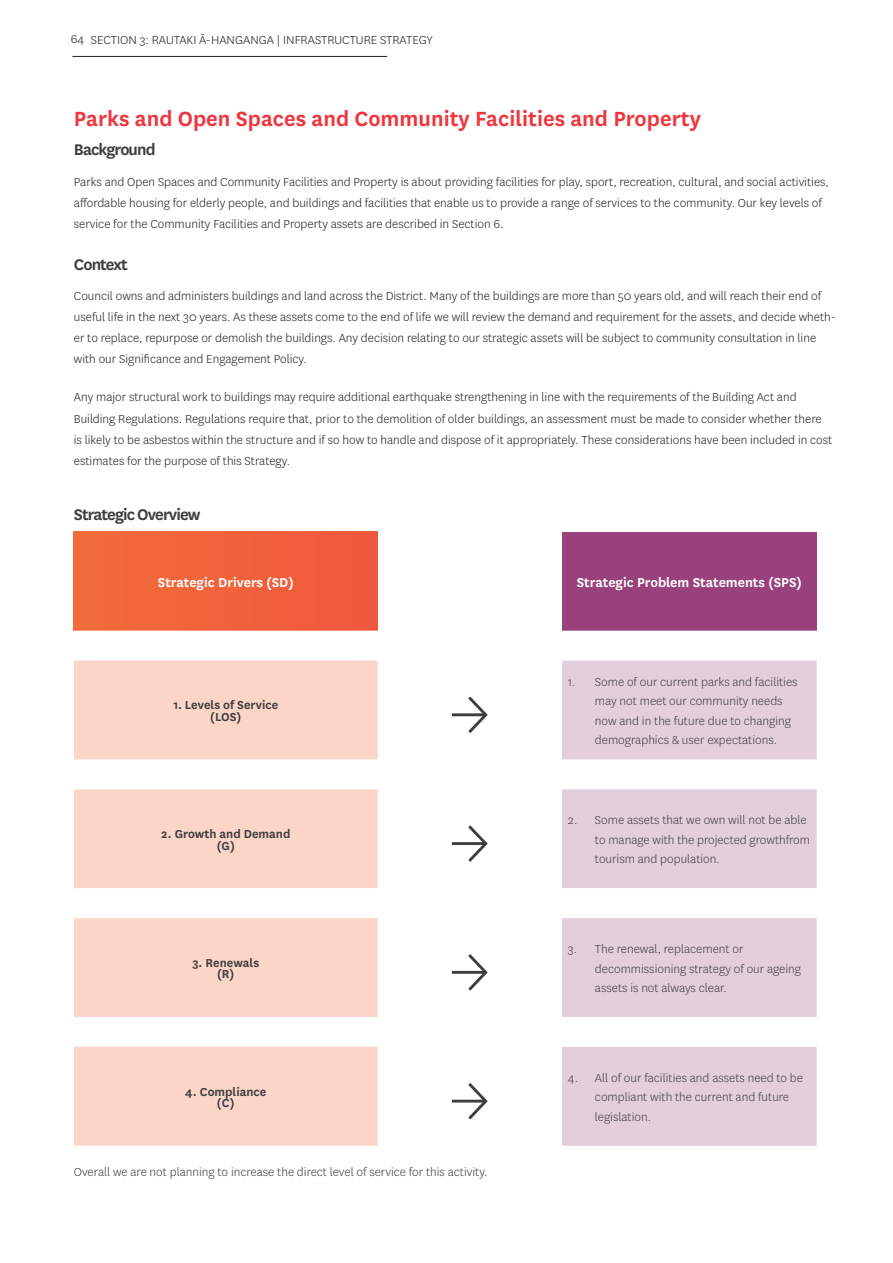
<style>
.page{position:relative;width:893px;height:1263px;background:#fff}
.page>*{position:absolute;margin:0;border:0;box-sizing:border-box;transform-origin:0 0}
.Body_Text{font:300 60px "National";color:#3e3e3f}
.Red_sub_headings{font:600 24px "National";color:#ee363e}
.Heading_6{font:600 18px "National";letter-spacing:-.05em;color:#3e3e3f}
.Red_sub_headings-2{font:600 15px "National";color:#fff}
.Body_Text-2{font:300 13.5px/21px "National";color:#231f20}
.Body_Text-3{font:300 13.5px/19.5px "National";color:#3e3e3f}
.Red_sub_headings-3{font:600 13.5px "National";color:#3e3e3f}
</style>
<div class="page">
<div style="left:74px;top:532px;width:304px;height:99px;background:#f1623b"></div>
<div style="left:562px;top:532px;width:255px;height:99px;background:#99417d"></div>
<svg style="left:74px;top:661px;width:304px;height:485px;fill:#fcd5c9"></svg>
<svg style="left:562px;top:661px;width:255px;height:485px;fill:#e3cfdc"></svg>
<hr style="left:72px;top:56px;width:315px;height:1px;background:#231f20">
<p class="Body_Text-2" style="left:91px;top:29px;width:344px">SECTION 3: RAUTAKI Ā-HANGANGA | INFRASTRUCTURE STRATEGY</p>
<p class="Body_Text-2" style="left:71px;top:28px;width:15px">64</p>
<p class="Red_sub_headings" style="left:74px;top:102px;width:629px">Parks and Open Spaces and Community Facilities and Property</p>
<p class="Heading_6" style="left:74px;top:137px;width:83px">Background</p>
<p class="Body_Text-2" style="left:74px;top:171px;width:756px">Parks and Open Spaces and Community Facilities and Property is about providing facilities for play, sport, recreation, cultural, and social activities, affordable housing for elderly people, and buildings and facilities that enable us to provide a range of services to the community. Our key levels of service for the Community Facilities and Property assets are described in Section 6.</p>
<p class="Heading_6" style="left:74px;top:252px;width:55px">Context</p>
<p class="Body_Text-2" style="left:74px;top:285px;width:763px">Council owns and administers buildings and land across the District. Many of the buildings are more than 50 years old, and will reach their end of useful life in the next 30 years. As these assets come to the end of life we will review the demand and requirement for the assets, and decide wheth&shy;er to replace, repurpose or demolish the buildings. Any decision relating to our strategic assets will be subject to community consultation in line with our Significance and Engagement Policy.</p>
<p class="Body_Text-2" style="left:74px;top:386px;width:760px">Any major structural work to buildings may require additional earthquake strengthening in line with the requirements of the Building Act and Building Regulations. Regulations require that, prior to the demolition of older buildings, an assessment must be made to consider whether there is likely to be asbestos within the structure and if so how to handle and dispose of it appropriately. These considerations have been included in cost estimates for the purpose of this Strategy.</p>
<p class="Heading_6" style="left:74px;top:502px;width:128px">Strategic Overview</p>
<p class="Red_sub_headings-2" style="left:158px;top:572px;width:137px">Strategic Drivers (SD)</p>
<p class="Red_sub_headings-2" style="left:577px;top:572px;width:227px">Strategic Problem Statements (SPS)</p>
<p class="Red_sub_headings-3" style="left:173px;top:696px;width:106px">1. Levels of Service</p>
<p class="Red_sub_headings-3" style="left:210px;top:707px;width:33px">(LOS)</p>
<p class="Red_sub_headings-3" style="left:161px;top:824px;width:131px">2. Growth and Demand</p>
<p class="Red_sub_headings-3" style="left:217px;top:836px;width:20px">(G)</p>
<p class="Red_sub_headings-3" style="left:192px;top:953px;width:68px">3. Renewals</p>
<p class="Red_sub_headings-3" style="left:217px;top:965px;width:19px">(R)</p>
<p class="Red_sub_headings-3" style="left:185px;top:1082px;width:83px">4. Compliance</p>
<p class="Red_sub_headings-3" style="left:217px;top:1093px;width:19px">(C)</p>
<p class="Body_Text" style="left:450px;top:677px;width:42px">-&gt;</p>
<p class="Body_Text-3" style="left:595px;top:671px;width:204px;text-indent:-27px">1. Some of our current parks and facilities may not meet our community needs now and in the future due to changing demographics &amp; user expectations.</p>
<p class="Body_Text" style="left:450px;top:806px;width:42px">-&gt;</p>
<p class="Body_Text-3" style="left:595px;top:810px;width:217px;text-indent:-27px">2. Some assets that we own will not be able to manage with the projected growthfrom tourism and population.</p>
<p class="Body_Text" style="left:450px;top:934px;width:42px">-&gt;</p>
<p class="Body_Text-3" style="left:595px;top:939px;width:208px;text-indent:-27px">3. The renewal, replacement or decommissioning strategy of our ageing assets is not always clear.</p>
<p class="Body_Text" style="left:450px;top:1063px;width:42px">-&gt;</p>
<p class="Body_Text-3" style="left:595px;top:1067px;width:209px;text-indent:-27px">4. All of our facilities and assets need to be compliant with the current and future legislation.</p>
<p class="Body_Text-3" style="left:74px;top:1161px;width:415px">Overall we are not planning to increase the direct level of service for this activity.</p>
</div>
